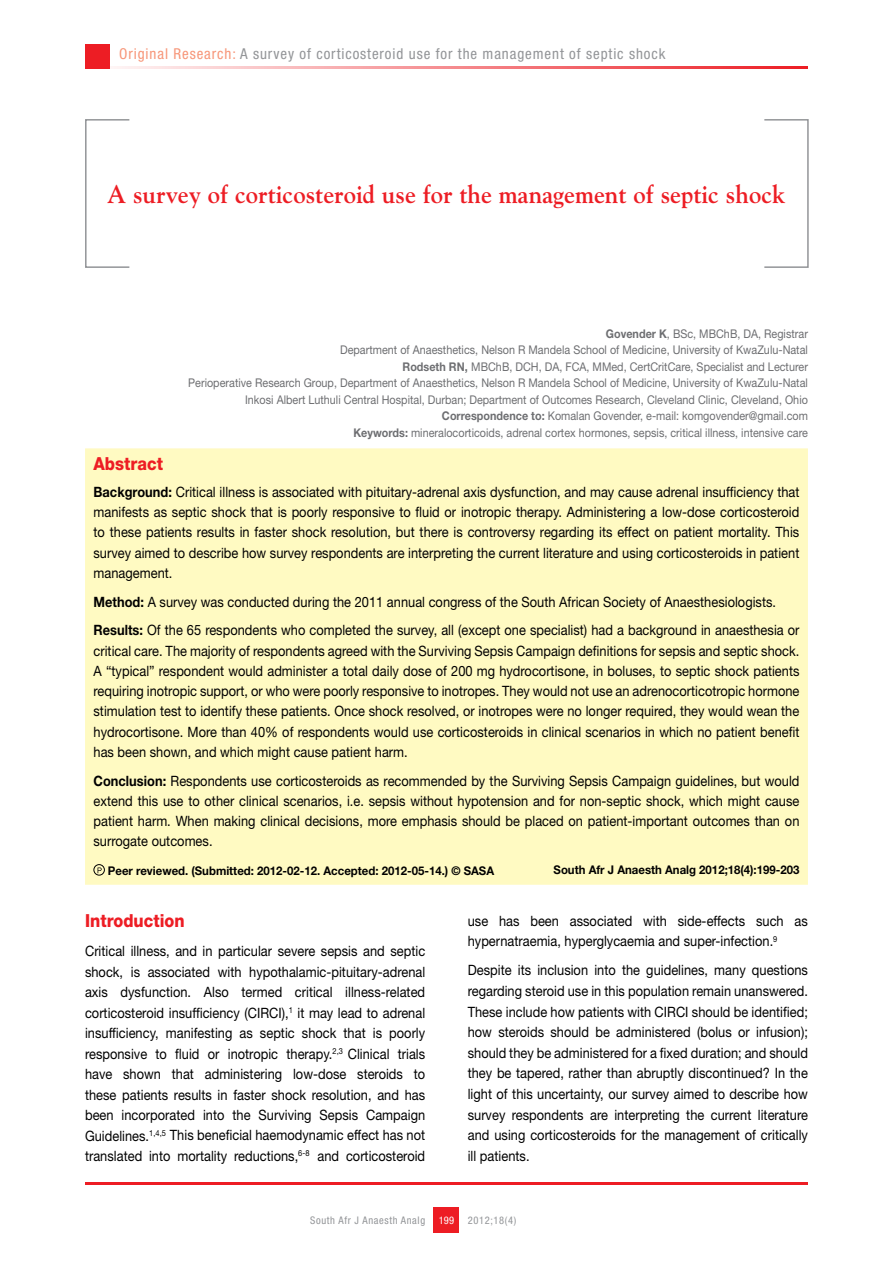
<style>
.page{position:relative;width:893px;height:1263px;background:#fff}
.page>*{position:absolute;margin:0;border:0;box-sizing:border-box;transform-origin:0 0}
.t1{font:700 25.5px "Goudy";color:#ed1d24;scale:.96 1}
.t2{font:800 18px "Helvetica Neue LT Std";color:#ed1d24;scale:.9 1}
.t3{font:condensed 15px "Helvetica Neue LT Std";letter-spacing:.06em;color:#939598}
.t4{font:14.25px/20.2px "Helvetica Neue LT Std";color:#000;text-align:justify;scale:.9 1}
.t5{font:12px/16.5px "Helvetica Neue LT Std";color:#6d6e71;text-align:right;scale:.9 1}
.t6{font:700 12px "Helvetica Neue LT Std";color:#000;scale:.95 1}
.t7{font:condensed 10.5px "Helvetica Neue LT Std";letter-spacing:.06em;color:#939598}
.t8{font:condensed 10.5px "Helvetica Neue LT Std";color:#fff}
.s1{color:#f79679}
.s2{font-weight:700}
</style>
<div class="page">
<hr style="left:85px;top:66px;width:723px;height:2px;background:#ed1d24">
<div style="left:85px;top:44px;width:24px;height:24px;background:#ed1d24"></div>
<div style="left:434px;top:1208px;width:25px;height:25px;background:#ed1d24"></div>
<hr style="left:85px;top:1182px;width:723px;height:2px;background:#ed1d24">
<div style="left:764px;top:119px;width:45px;height:149px;border:2px solid #939598"></div>
<div style="left:85px;top:119px;width:45px;height:149px;border:2px solid #939598"></div>
<div style="left:85px;top:448px;width:723px;height:437px;background:#fffac2"></div>
<div style="left:94px;top:864px;width:11px;height:11px;border:1px solid #000;border-radius:50%"></div>
<svg style="left:98px;top:867px;width:4px;height:6px"></svg>
<p class="t3" style="left:119px;top:45px;width:548px"><span class="s1">Original Research:</span> A survey of corticosteroid use for the management of septic shock</p>
<h1 class="t1" style="left:107px;top:179px;width:708px">A survey of corticosteroid use for the management of septic shock</h1>
<p class="t5" style="left:188px;top:325px;width:690px"><span class="s2">Govender K</span>, BSc, MBChB, DA, Registrar<br>Department of Anaesthetics, Nelson R Mandela School of Medicine, University of KwaZulu-Natal<br><span class="s2">Rodseth RN,</span> MBChB, DCH, DA, FCA, MMed, CertCritCare, Specialist and Lecturer<br>Perioperative Research Group, Department of Anaesthetics, Nelson R Mandela School of Medicine, University of KwaZulu-Natal Inkosi Albert Luthuli Central Hospital, Durban; Department of Outcomes Research, Cleveland Clinic, Cleveland, Ohio <span class="s2">Correspondence to:</span> Komalan Govender, e-mail: komgovender@gmail.com<br><span class="s2">Keywords:</span> mineralocorticoids, adrenal cortex hormones, sepsis, critical illness, intensive care</p>
<p class="t2" style="left:94px;top:453px;width:79px">Abstract</p>
<p class="t4" style="left:94px;top:481px;width:786px"><span class="s2">Background:</span> Critical illness is associated with pituitary-adrenal axis dysfunction, and may cause adrenal insufficiency that manifests as septic shock that is poorly responsive to fluid or inotropic therapy. Administering a low-dose corticosteroid to these patients results in faster shock resolution, but there is controversy regarding its effect on patient mortality. This survey aimed to describe how survey respondents are interpreting the current literature and using corticosteroids in patient management.</p>
<p class="t4" style="left:94px;top:587px;width:786px;line-height:28.8px"><span class="s2">Method:</span> A survey was conducted during the 2011 annual congress of the South African Society of Anaesthesiologists.<br><span class="s2">Results:</span> Of the 65 respondents who completed the survey, all (except one specialist) had a background in anaesthesia or</p>
<p class="t4" style="left:94px;top:640px;width:786px">critical care. The majority of respondents agreed with the Surviving Sepsis Campaign definitions for sepsis and septic shock.<br>A “typical” respondent would administer a total daily dose of 200 mg hydrocortisone, in boluses, to septic shock patients requiring inotropic support, or who were poorly responsive to inotropes. They would not use an adrenocorticotropic hormone stimulation test to identify these patients. Once shock resolved, or inotropes were no longer required, they would wean the hydrocortisone. More than 40% of respondents would use corticosteroids in clinical scenarios in which no patient benefit has been shown, and which might cause patient harm.</p>
<p class="t4" style="left:94px;top:770px;width:786px"><span class="s2">Conclusion:</span> Respondents use corticosteroids as recommended by the Surviving Sepsis Campaign guidelines, but would extend this use to other clinical scenarios, i.e. sepsis without hypotension and for non-septic shock, which might cause patient harm. When making clinical decisions, more emphasis should be placed on patient-important outcomes than on surrogate outcomes.</p>
<p class="t6" style="left:108px;top:864px;width:408px">Peer reviewed. (Submitted: 2012-02-12. Accepted: 2012-05-14.) © SASA</p>
<p class="t6" style="left:554px;top:862px;width:260px">South Afr J Anaesth Analg 2012;18(4):199-203</p>
<p class="t2" style="left:85px;top:910px;width:112px">Introduction</p>
<p class="t4" style="left:85px;top:941px;width:379px">Critical illness, and in particular severe sepsis and septic shock, is associated with hypothalamic-pituitary-adrenal axis dysfunction. Also termed critical illness-related corticosteroid insufficiency (CIRCI),<sup>1</sup> it may lead to adrenal insufficiency, manifesting as septic shock that is poorly responsive to fluid or inotropic therapy.<sup>2,3</sup> Clinical trials have shown that administering low-dose steroids to these patients results in faster shock resolution, and has been incorporated into the Surviving Sepsis Campaign Guidelines.<sup>1,4,5</sup> This beneficial haemodynamic effect has not translated into mortality reductions,<sup>6-8</sup> and corticosteroid</p>
<p class="t4" style="left:468px;top:910px;width:379px">use has been associated with side-effects such as hypernatraemia, hyperglycaemia and super-infection.<sup>9</sup></p>
<p class="t4" style="left:468px;top:960px;width:379px">Despite its inclusion into the guidelines, many questions regarding steroid use in this population remain unanswered.<br>These include how patients with CIRCI should be identified; how steroids should be administered (bolus or infusion); should they be administered for a fixed duration; and should they be tapered, rather than abruptly discontinued? In the light of this uncertainty, our survey aimed to describe how survey respondents are interpreting the current literature and using corticosteroids for the management of critically ill patients.</p>
<p class="t7" style="left:310px;top:1214px;width:117px">South Afr J Anaesth Analg</p>
<p class="t8" style="left:439px;top:1214px;width:17px">199</p>
<p class="t7" style="left:468px;top:1214px;width:50px">2012;18(4)</p>
</div>
